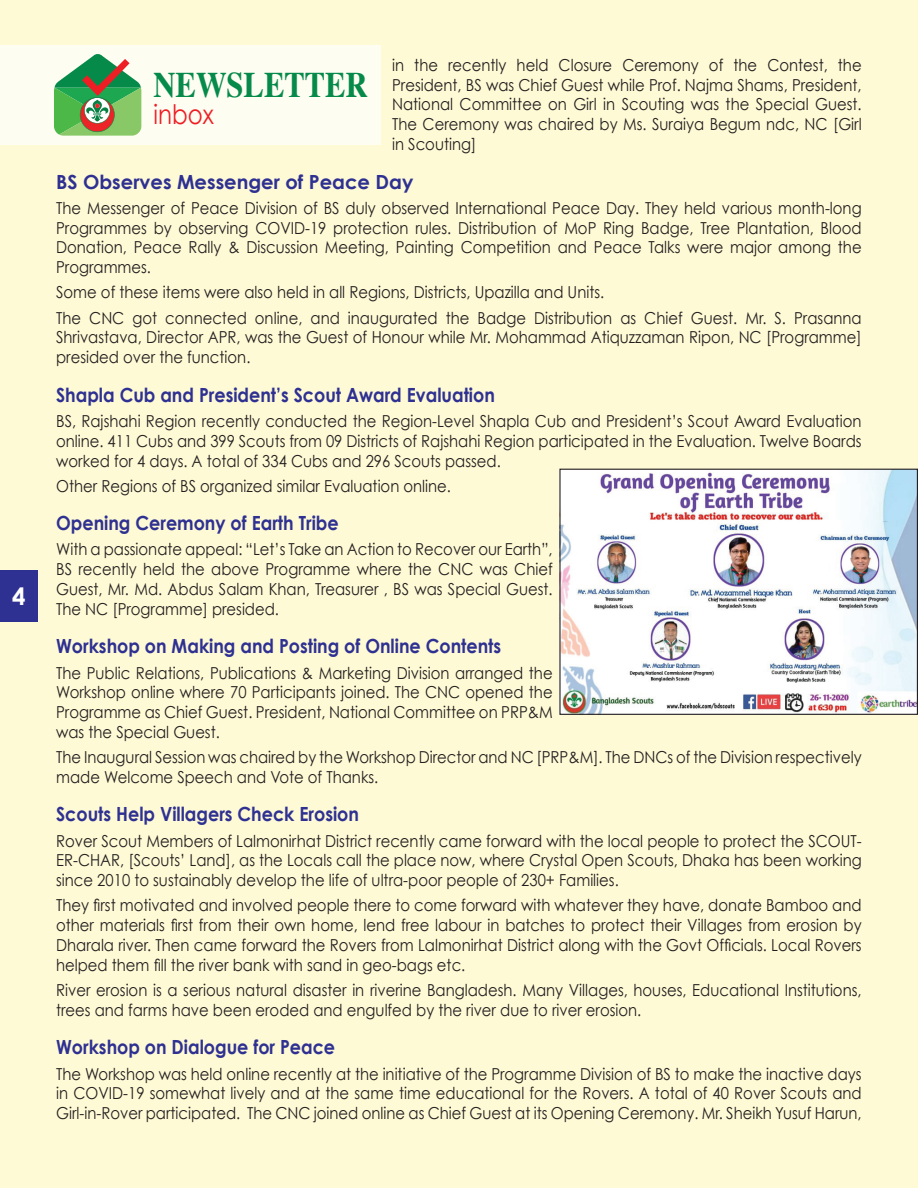
<style>
.page{position:relative;width:918px;height:1188px;background:#fefad5}
.page>*{position:absolute;margin:0;border:0;box-sizing:border-box;transform-origin:0 0}
.t1{font:700 36px "Times";color:#068a4a;scale:.85 1}
.t2{font:27px "Century Gothic";color:#ee1d23;scale:.85 1}
.t3{font:700 24px "Century Gothic";color:#fff}
.t4{font:700 19.5px "Century Gothic";color:#2e3092;scale:.9 1}
.t5{font:700 19.5px "Century Gothic";color:#2e3092}
.t6{font:16.5px/19.8px "Century Gothic";color:#231f20;text-align:justify;scale:.9 1}
</style>
<div class="page">
<div style="left:0;top:570px;width:38px;height:52px;background:#2e3092"></div>
<div style="left:0;top:45px;width:380px;height:99px;background:#fefdf2"></div>
<svg style="left:54px;top:54px;width:88px;height:82px"></svg>
<img style="left:561px;top:471px;width:355px;height:242px">
<div style="left:559px;top:469px;width:359px;height:246px;border:1px solid #231f20"></div>
<h3 class="t3" style="left:12px;top:581px;width:15px">4</h3>
<p class="t6" style="left:392px;top:55px;width:523px">in the recently held Closure Ceremony of the Contest, the President, BS was Chief Guest while Prof. Najma Shams, President, National Committee on Girl in Scouting was the Special Guest.<br>The Ceremony was chaired by Ms. Suraiya Begum ndc, NC [Girl in Scouting]</p>
<p class="t5" style="left:56px;top:169px;width:359px">BS Observes Messenger of Peace Day</p>
<p class="t6" style="left:56px;top:198px;width:897px">The Messenger of Peace Division of BS duly observed International Peace Day. They held various month-long Programmes by observing COVID-19 protection rules. Distribution of MoP Ring Badge, Tree Plantation, Blood Donation, Peace Rally &amp; Discussion Meeting, Painting Competition and Peace Talks were major among the Programmes.</p>
<p class="t6" style="left:56px;top:280px;width:897px;line-height:25.2px">Some of these items were also held in all Regions, Districts, Upazilla and Units.<br>The CNC got connected online, and inaugurated the Badge Distribution as Chief Guest. Mr. S. Prasanna</p>
<p class="t6" style="left:56px;top:327px;width:897px">Shrivastava, Director APR, was the Guest of Honour while Mr. Mohammad Atiquzzaman Ripon, NC [Programme] presided over the function.</p>
<p class="t4" style="left:56px;top:382px;width:489px">Shapla Cub and President’s Scout Award Evaluation</p>
<p class="t6" style="left:56px;top:411px;width:897px">BS, Rajshahi Region recently conducted the Region-Level Shapla Cub and President’s Scout Award Evaluation online. 411 Cubs and 399 Scouts from 09 Districts of Rajshahi Region participated in the Evaluation. Twelve Boards worked for 4 days. A total of 334 Cubs and 296 Scouts passed.</p>
<p class="t6" style="left:56px;top:476px;width:440px">Other Regions of BS organized similar Evaluation online.</p>
<p class="t4" style="left:56px;top:511px;width:315px">Opening Ceremony of Earth Tribe</p>
<p class="t6" style="left:56px;top:539px;width:553px">With a passionate appeal: “Let’s Take an Action to Recover our Earth”, BS recently held the above Programme where the CNC was Chief Guest, Mr. Md. Abdus Salam Khan, Treasurer , BS was Special Guest.<br>The NC [Programme] presided.</p>
<p class="t4" style="left:56px;top:634px;width:496px">Workshop on Making and Posting of Online Contents</p>
<p class="t6" style="left:56px;top:662px;width:553px">The Public Relations, Publications &amp; Marketing Division arranged the Workshop online where 70 Participants joined. The CNC opened the Programme as Chief Guest. President, National Committee on PRP&amp;M was the Special Guest.</p>
<p class="t6" style="left:56px;top:747px;width:897px">The Inaugural Session was chaired by the Workshop Director and NC [PRP&amp;M]. The DNCs of the Division respectively made Welcome Speech and Vote of Thanks.</p>
<p class="t4" style="left:56px;top:802px;width:338px">Scouts Help Villagers Check Erosion</p>
<p class="t6" style="left:56px;top:831px;width:897px">Rover Scout Members of Lalmonirhat District recently came forward with the local people to protect the SCOUT-ER-CHAR, [Scouts’ Land], as the Locals call the place now, where Crystal Open Scouts, Dhaka has been working since 2010 to sustainably develop the life of ultra-poor people of 230+ Families.</p>
<p class="t6" style="left:56px;top:895px;width:897px">They first motivated and involved people there to come forward with whatever they have, donate Bamboo and other materials first from their own home, lend free labour in batches to protect their Villages from erosion by Dharala river. Then came forward the Rovers from Lalmonirhat District along with the Govt Officials. Local Rovers helped them fill the river bank with sand in geo-bags etc.</p>
<p class="t6" style="left:56px;top:980px;width:896px">River erosion is a serious natural disaster in riverine Bangladesh. Many Villages, houses, Educational Institutions, trees and farms have been eroded and engulfed by the river due to river erosion.</p>
<p class="t4" style="left:56px;top:1035px;width:312px">Workshop on Dialogue for Peace</p>
<p class="t6" style="left:56px;top:1063px;width:897px">The Workshop was held online recently at the initiative of the Programme Division of BS to make the inactive days in COVID-19 somewhat lively and at the same time educational for the Rovers. A total of 40 Rover Scouts and Girl-in-Rover participated. The CNC joined online as Chief Guest at its Opening Ceremony. Mr. Sheikh Yusuf Harun,</p>
<h1 class="t1" style="left:154px;top:51px;width:254px">NEWSLETTER</h1>
<h2 class="t2" style="left:154px;top:98px;width:72px">inbox</h2>
</div>
